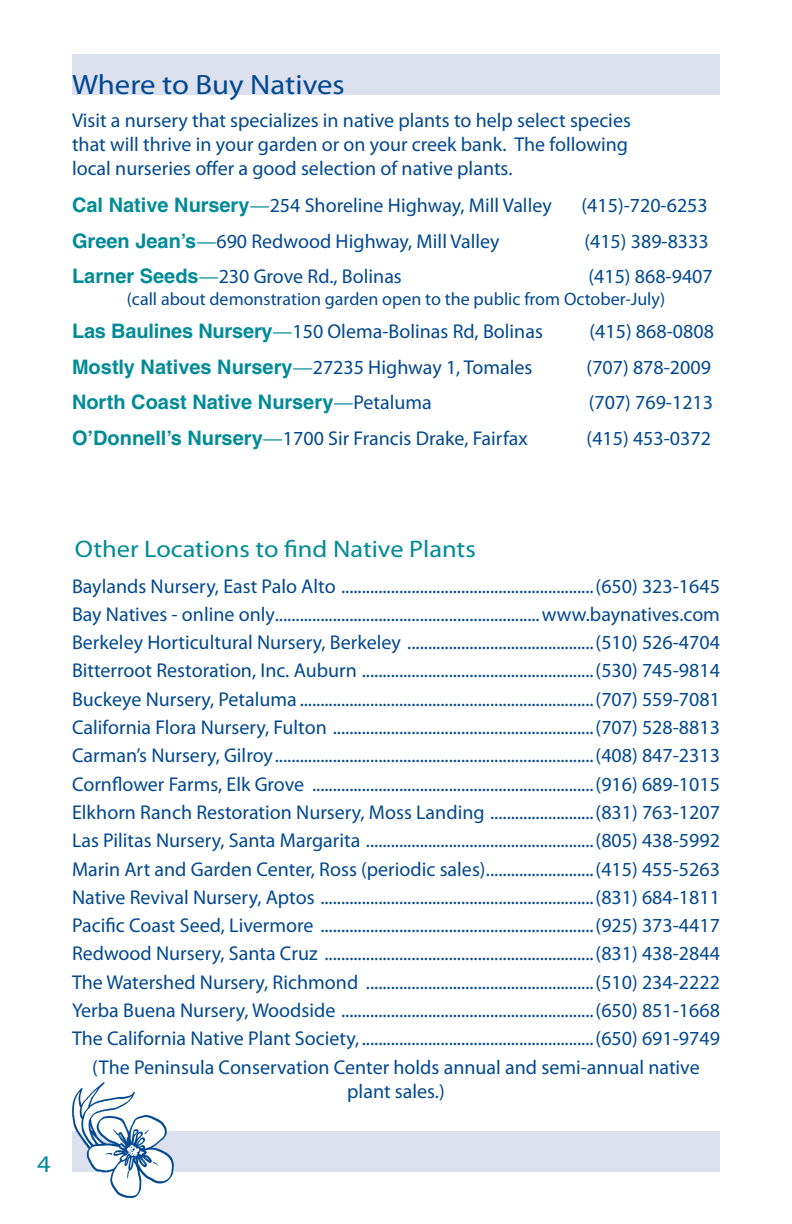
<style>
.page{position:relative;width:792px;height:1224px;background:#fff}
.page>*{position:absolute;margin:0;border:0;box-sizing:border-box;transform-origin:0 0}
.Subhead_1{font:28px "Myriad Pro";color:#014990;scale:1.1 1}
.Body_text{font:24px "Myriad Pro";color:#008b98;scale:1.1 1}
.Subhead_2{font:24px "Myriad Pro";color:#008b98;scale:1.1 1}
.Body_text-2{font:20px/24px "Myriad Pro";color:#014990}
.Body_text-3{font:700 20px "Helvetica";color:#008b98}
.Body_text-4{font:18px "Myriad Pro";color:#014990}
.s1{font-family:"Helvetica";font-weight:700;color:#008b98}
.s2{color:#008b98}
.s3{font-family:"Myriad Pro";font-weight:400}
.s4{font-family:"Myriad Pro";font-weight:400;color:#014990}
</style>
<div class="page">
<div style="left:72px;top:1132px;width:648px;height:40px;background:#dde1ef"></div>
<div style="left:72px;top:54px;width:648px;height:40px;background:#dde1ef"></div>
<img style="left:72px;top:1083px;width:101px;height:115px">
<p class="Subhead_1" style="left:72px;top:68px;width:250px">Where to Buy Natives</p>
<p class="Body_text-2" style="left:72px;top:108px;width:560px">Visit a nursery that specializes in native plants to help select species that will thrive in your garden or on your creek bank. The following local nurseries offer a good selection of native plants.</p>
<p class="Body_text-2" style="left:72px;top:193px;width:481px"><span class="s1">Cal Native Nursery</span><span class="s2">—</span>254 Shoreline Highway, Mill Valley</p>
<p class="Body_text-2" style="left:582px;top:193px;width:128px">(415)-720-6253</p>
<p class="Body_text-2" style="left:72px;top:229px;width:429px"><span class="s1">Green Jean’s</span><span class="s2">—</span>690 Redwood Highway, Mill Valley</p>
<p class="Body_text-2" style="left:584px;top:229px;width:126px">(415) 389-8333</p>
<p class="Body_text-2" style="left:72px;top:264px;width:331px"><span class="s1">Larner Seeds</span><span class="s2">—</span>230 Grove Rd., Bolinas</p>
<p class="Body_text-2" style="left:588px;top:264px;width:126px">(415) 868-9407</p>
<p class="Body_text-4" style="left:127px;top:288px;width:540px">(call about demonstration garden open to the public from October-July)</p>
<p class="Body_text-2" style="left:72px;top:319px;width:472px"><span class="s1">Las Baulines Nursery</span><span class="s2">—</span>150 Olema-Bolinas Rd, Bolinas</p>
<p class="Body_text-2" style="left:590px;top:319px;width:126px">(415) 868-0808</p>
<p class="Body_text-2" style="left:72px;top:355px;width:462px"><span class="s1">Mostly Natives Nursery</span><span class="s2">—</span>27235 Highway 1, Tomales</p>
<p class="Body_text-2" style="left:587px;top:355px;width:126px">(707) 878-2009</p>
<p class="Body_text-3" style="left:72px;top:390px;width:361px">North Coast Native Nursery<span class="s3">—</span><span class="s4">Petaluma</span></p>
<p class="Body_text-2" style="left:589px;top:390px;width:126px">(707) 769-1213</p>
<p class="Body_text-2" style="left:72px;top:426px;width:457px"><span class="s1">O’Donnell’s Nursery</span><span class="s2">—</span>1700 Sir Francis Drake, Fairfax</p>
<p class="Body_text-2" style="left:587px;top:426px;width:126px">(415) 453-0372</p>
<p class="Body_text" style="left:75px;top:534px;width:366px">Other Locations to find Native Plants</p>
<p class="Body_text-2" style="left:72px;top:574px;width:650px">Baylands Nursery, East Palo Alto .............................................................(650) 323-1645</p>
<p class="Body_text-2" style="left:72px;top:602px;width:650px">Bay Natives - online only................................................................www.baynatives.com</p>
<p class="Body_text-2" style="left:72px;top:630px;width:650px">Berkeley Horticultural Nursery, Berkeley .............................................(510) 526-4704</p>
<p class="Body_text-2" style="left:72px;top:658px;width:650px">Bitterroot Restoration, Inc. Auburn ........................................................(530) 745-9814</p>
<p class="Body_text-2" style="left:72px;top:687px;width:650px">Buckeye Nursery, Petaluma .......................................................................(707) 559-7081</p>
<p class="Body_text-2" style="left:72px;top:715px;width:650px">California Flora Nursery, Fulton ...............................................................(707) 528-8813</p>
<p class="Body_text-2" style="left:72px;top:743px;width:650px">Carman’s Nursery, Gilroy.............................................................................(408) 847-2313</p>
<p class="Body_text-2" style="left:72px;top:772px;width:650px">Cornflower Farms, Elk Grove ....................................................................(916) 689-1015</p>
<p class="Body_text-2" style="left:72px;top:800px;width:650px">Elkhorn Ranch Restoration Nursery, Moss Landing .........................(831) 763-1207</p>
<p class="Body_text-2" style="left:72px;top:828px;width:650px">Las Pilitas Nursery, Santa Margarita .......................................................(805) 438-5992</p>
<p class="Body_text-2" style="left:72px;top:857px;width:650px">Marin Art and Garden Center, Ross (periodic sales)..........................(415) 455-5263</p>
<p class="Body_text-2" style="left:72px;top:885px;width:650px">Native Revival Nursery, Aptos ..................................................................(831) 684-1811</p>
<p class="Body_text-2" style="left:72px;top:913px;width:650px">Pacific Coast Seed, Livermore ..................................................................(925) 373-4417</p>
<p class="Body_text-2" style="left:72px;top:941px;width:650px">Redwood Nursery, Santa Cruz .................................................................(831) 438-2844</p>
<p class="Body_text-2" style="left:72px;top:970px;width:650px">The Watershed Nursery, Richmond .......................................................(510) 234-2222</p>
<p class="Body_text-2" style="left:72px;top:998px;width:650px">Yerba Buena Nursery, Woodside .............................................................(650) 851-1668</p>
<p class="Body_text-2" style="left:72px;top:1026px;width:650px">The California Native Plant Society, ........................................................(650) 691-9749</p>
<p class="Body_text-2" style="left:92px;top:1055px;width:609px;text-align:center">(The Peninsula Conservation Center holds annual and semi-annual native plant sales.)</p>
<p class="Subhead_2" style="left:37px;top:1149px;width:14px">4</p>
</div>
